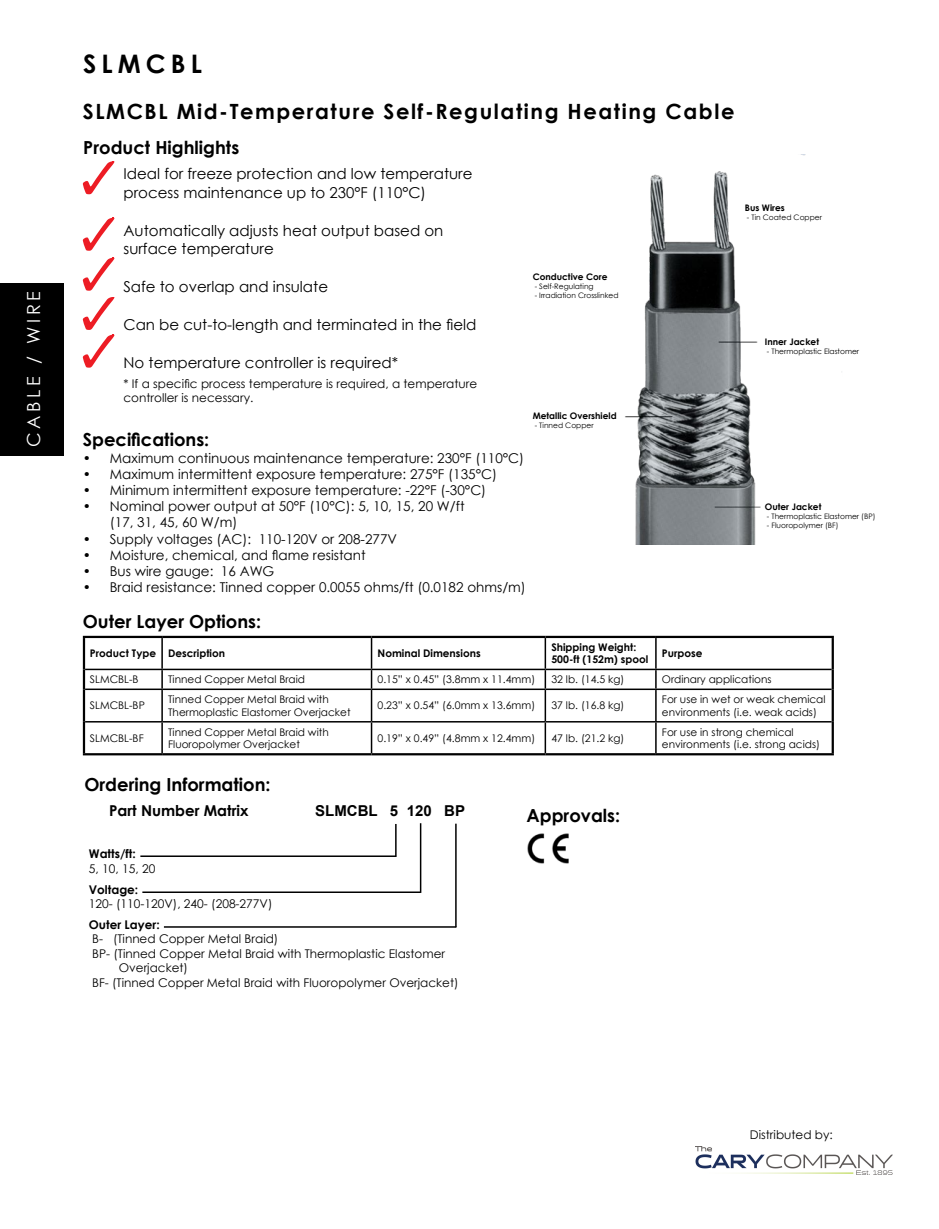
<style>
.page{position:relative;width:939px;height:1229px;background:#fff}
.page>*{position:absolute;margin:0;border:0;box-sizing:border-box;transform-origin:0 0}
.t1{font:700 25.5px "Century Gothic";letter-spacing:.2em;color:#000}
.t2{font:700 21px "Century Gothic";letter-spacing:.075em;color:#000}
.t3{font:700 18px "Century Gothic";color:#000}
.t4{font:18px "Century Gothic";letter-spacing:.2em;color:#fff}
.t5{font:15px/18.9px "Century Gothic";color:#000}
.t6{font:700 15px "Century Gothic";color:#000}
.t7{font:700 15px "Arial";color:#000}
.t8{font:13.5px/16.2px "Century Gothic";color:#000}
.t9{font:12px/14.4px "Century Gothic";color:#000}
.t10{font:700 12px "Century Gothic";color:#000}
.t11{font:10.5px/12.6px "Century Gothic";color:#000}
.t12{font:700 10.5px "Century Gothic";color:#000}
.t13{font:700 9px "Century Gothic";color:#000}
.t14{font:7.5px "Century Gothic";color:#000}
.s1{color:#000101}
</style>
<div class="page">
<hr style="left:161px;top:638px;width:2px;height:30px;background:#000">
<hr style="left:370px;top:638px;width:2px;height:30px;background:#000">
<hr style="left:544px;top:638px;width:2px;height:30px;background:#000">
<hr style="left:655px;top:638px;width:1px;height:30px;background:#000">
<hr style="left:85px;top:668px;width:77px;height:2px;background:#000">
<hr style="left:162px;top:668px;width:209px;height:2px;background:#000">
<svg style="left:161px;top:670px;width:2px;height:18px"></svg>
<hr style="left:655px;top:668px;width:176px;height:2px;background:#000">
<hr style="left:85px;top:688px;width:77px;height:2px;background:#000">
<hr style="left:162px;top:688px;width:209px;height:2px;background:#000">
<hr style="left:161px;top:690px;width:2px;height:31px;background:#000">
<hr style="left:655px;top:688px;width:176px;height:2px;background:#000">
<hr style="left:85px;top:721px;width:77px;height:1px;background:#000">
<hr style="left:162px;top:721px;width:209px;height:1px;background:#000">
<hr style="left:161px;top:722px;width:2px;height:31px;background:#000">
<hr style="left:655px;top:721px;width:176px;height:1px;background:#000">
<hr style="left:371px;top:668px;width:174px;height:2px;background:#000">
<svg style="left:370px;top:670px;width:2px;height:18px"></svg>
<hr style="left:370px;top:690px;width:2px;height:31px;background:#000">
<hr style="left:370px;top:722px;width:2px;height:31px;background:#000">
<hr style="left:545px;top:668px;width:110px;height:2px;background:#000">
<svg style="left:544px;top:670px;width:2px;height:18px"></svg>
<svg style="left:655px;top:670px;width:1px;height:18px"></svg>
<hr style="left:371px;top:688px;width:174px;height:2px;background:#000">
<hr style="left:371px;top:721px;width:174px;height:1px;background:#000">
<hr style="left:545px;top:688px;width:110px;height:2px;background:#000">
<hr style="left:544px;top:690px;width:2px;height:31px;background:#000">
<hr style="left:655px;top:690px;width:1px;height:31px;background:#000">
<hr style="left:545px;top:721px;width:110px;height:1px;background:#000">
<hr style="left:544px;top:722px;width:2px;height:31px;background:#000">
<hr style="left:655px;top:722px;width:1px;height:31px;background:#000">
<hr style="left:83px;top:636px;width:79px;height:2px;background:#000">
<hr style="left:83px;top:638px;width:2px;height:31px;background:#000">
<hr style="left:162px;top:636px;width:209px;height:2px;background:#000">
<hr style="left:371px;top:636px;width:174px;height:2px;background:#000">
<hr style="left:545px;top:636px;width:110px;height:2px;background:#000">
<hr style="left:655px;top:636px;width:178px;height:2px;background:#000">
<hr style="left:831px;top:638px;width:2px;height:31px;background:#000">
<hr style="left:83px;top:669px;width:2px;height:20px;background:#000">
<hr style="left:831px;top:669px;width:2px;height:20px;background:#000">
<hr style="left:83px;top:689px;width:2px;height:33px;background:#000">
<hr style="left:831px;top:689px;width:2px;height:33px;background:#000">
<hr style="left:83px;top:722px;width:2px;height:31px;background:#000">
<hr style="left:831px;top:722px;width:2px;height:31px;background:#000">
<hr style="left:83px;top:753px;width:79px;height:2px;background:#000">
<hr style="left:162px;top:753px;width:209px;height:2px;background:#000">
<hr style="left:371px;top:753px;width:174px;height:2px;background:#000">
<hr style="left:545px;top:753px;width:110px;height:2px;background:#000">
<hr style="left:655px;top:753px;width:178px;height:2px;background:#000">
<svg style="left:83px;top:161px;width:31px;height:33px"></svg>
<svg style="left:83px;top:218px;width:31px;height:33px"></svg>
<svg style="left:83px;top:258px;width:31px;height:33px"></svg>
<hr style="left:140px;top:855px;width:256px;height:2px;background:#000">
<hr style="left:395px;top:824px;width:1px;height:33px;background:#000">
<hr style="left:142px;top:891px;width:278px;height:2px;background:#000">
<hr style="left:420px;top:823px;width:1px;height:70px;background:#000">
<hr style="left:164px;top:926px;width:292px;height:1px;background:#000">
<hr style="left:455px;top:823px;width:1px;height:104px;background:#000">
<img style="left:625px;top:154px;width:217px;height:390px">
<svg style="left:83px;top:297px;width:31px;height:71px"></svg>
<img style="left:527px;top:833px;width:42px;height:31px">
<div style="left:0;top:283px;width:64px;height:172px;background:#000"></div>
<img style="left:695px;top:1146px;width:197px;height:28px">
<h3 class="t4" style="left:21px;top:447px;width:157px;rotate:-90deg">CABLE / WIRE</h3>
<h1 class="t1" style="left:83px;top:45px;width:120px">SLMCBL</h1>
<p class="t2" style="left:83px;top:95px;width:653px">SLMCBL Mid-Temperature Self-Regulating Heating Cable</p>
<p class="t3" style="left:83px;top:134px;width:157px">Product Highlights</p>
<p class="t5" style="left:123px;top:164px;width:350px">Ideal for freeze protection and low temperature process maintenance up to 230°F (110°C)</p>
<p class="t5" style="left:123px;top:220px;width:321px">Automatically adjusts heat output based on surface temperature</p>
<p class="t5" style="left:123px;top:277px;width:206px">Safe to overlap and insulate</p>
<p class="t5" style="left:123px;top:315px;width:354px">Can be cut-to-length and terminated in the field</p>
<p class="t5" style="left:123px;top:352px;width:276px">No temperature controller is required*</p>
<p class="t9" style="left:123px;top:376px;width:355px">* If a specific process temperature is required, a temperature controller is necessary.</p>
<p class="t3" style="left:83px;top:426px;width:128px">Specifications:</p>
<p class="t8" style="left:83px;top:449px;width:443px">• Maximum continuous maintenance temperature: 230°F (110°C)</p>
<p class="t8" style="left:83px;top:465px;width:415px">• Maximum intermittent exposure temperature: 275°F (135°C)</p>
<p class="t8" style="left:83px;top:482px;width:405px">• Minimum intermittent exposure temperature: -22°F (-30°C)</p>
<p class="t8" style="left:110px;top:498px;width:356px;text-indent:-27px">• Nominal power output at 50°F (10°C): 5, 10, 15, 20 W/f<span class="s1">t (17, 31, 45, 60 W/m)</span></p>
<p class="t8" style="left:83px;top:530px;width:315px">• Supply voltages (AC): 110-120V or 208-277V</p>
<p class="t8" style="left:83px;top:546px;width:284px">• Moisture, chemical, and flame resistant</p>
<p class="t8" style="left:83px;top:563px;width:193px">• Bus wire gauge: 16 AWG</p>
<p class="t8" style="left:83px;top:579px;width:444px">• Braid resistance: Tinned copper 0.0055 ohms/ft (0.0182 ohms/m)</p>
<p class="t3" style="left:83px;top:608px;width:180px">Outer Layer Options:</p>
<p class="t12" style="left:90px;top:645px;width:68px">Product Type</p>
<p class="t12" style="left:168px;top:645px;width:58px">Description</p>
<p class="t12" style="left:377px;top:645px;width:105px">Nominal Dimensions</p>
<p class="t13" style="left:532px;top:270px;width:76px">Conductive Core</p>
<p class="t14" style="left:534px;top:281px;width:60px">- Self-Regulating</p>
<p class="t14" style="left:534px;top:290px;width:85px">- Irradiation Crosslinked</p>
<p class="t13" style="left:532px;top:409px;width:85px">Metallic Overshield</p>
<p class="t14" style="left:534px;top:420px;width:60px">- Tinned Copper</p>
<p class="t12" style="left:551px;top:639px;width:86px">Shipping Weight:</p>
<p class="t12" style="left:551px;top:651px;width:99px">500-ft (152m) spool</p>
<p class="t12" style="left:661px;top:645px;width:42px">Purpose</p>
<p class="t13" style="left:744px;top:200px;width:41px">Bus Wires</p>
<p class="t14" style="left:746px;top:212px;width:77px">- Tin Coated Copper</p>
<p class="t13" style="left:764px;top:335px;width:56px">Inner Jacket</p>
<p class="t14" style="left:766px;top:346px;width:94px">- Thermoplastic Elastomer</p>
<p class="t13" style="left:764px;top:500px;width:58px">Outer Jacket</p>
<p class="t14" style="left:766px;top:511px;width:110px">- Thermoplastic Elastomer (BP)</p>
<p class="t14" style="left:766px;top:520px;width:73px">- Fluoropolymer (BF)</p>
<p class="t11" style="left:90px;top:673px;width:50px">SLMCBL-B</p>
<p class="t11" style="left:168px;top:673px;width:138px">Tinned Copper Metal Braid</p>
<p class="t11" style="left:377px;top:673px;width:159px">0.15” x 0.45” (3.8mm x 11.4mm)</p>
<p class="t11" style="left:551px;top:673px;width:74px">32 lb. (14.5 kg)</p>
<p class="t11" style="left:661px;top:673px;width:111px">Ordinary applications</p>
<p class="t11" style="left:90px;top:699px;width:56px">SLMCBL-BP</p>
<p class="t11" style="left:168px;top:693px;width:162px">Tinned Copper Metal Braid with</p>
<p class="t11" style="left:168px;top:705px;width:184px">Thermoplastic Elastomer Overjacket</p>
<p class="t11" style="left:377px;top:699px;width:159px">0.23” x 0.54” (6.0mm x 13.6mm)</p>
<p class="t11" style="left:551px;top:699px;width:74px">37 lb. (16.8 kg)</p>
<p class="t11" style="left:661px;top:693px;width:165px">For use in wet or weak chemical environments (i.e. weak acids)</p>
<p class="t11" style="left:90px;top:731px;width:55px">SLMCBL-BF</p>
<p class="t11" style="left:168px;top:725px;width:162px">Tinned Copper Metal Braid with</p>
<p class="t11" style="left:168px;top:738px;width:133px">Fluoropolymer Overjacket</p>
<p class="t3" style="left:84px;top:771px;width:188px">Ordering Information:</p>
<p class="t11" style="left:377px;top:731px;width:159px">0.19” x 0.49” (4.8mm x 12.4mm)</p>
<p class="t11" style="left:551px;top:731px;width:74px">47 lb. (21.2 kg)</p>
<p class="t11" style="left:661px;top:725px;width:159px">For use in strong chemical environments (i.e. strong acids)</p>
<p class="t6" style="left:109px;top:799px;width:141px">Part Number Matrix</p>
<p class="t7" style="left:315px;top:800px;width:151px">SLMCBL 5 120 BP</p>
<p class="t10" style="left:89px;top:844px;width:49px">Watts/ft:</p>
<p class="t9" style="left:89px;top:861px;width:68px">5, 10, 15, 20</p>
<p class="t10" style="left:89px;top:880px;width:51px">Voltage:</p>
<p class="t9" style="left:89px;top:896px;width:185px">120- (110-120V), 240- (208-277V)</p>
<p class="t10" style="left:89px;top:915px;width:72px">Outer Layer:</p>
<p class="t9" style="left:92px;top:931px;width:188px">B- (Tinned Copper Metal Braid)</p>
<p class="t9" style="left:92px;top:946px;width:354px">BP- (Tinned Copper Metal Braid with Thermoplastic Elastomer</p>
<p class="t9" style="left:119px;top:960px;width:71px">Overjacket)</p>
<p class="t9" style="left:92px;top:975px;width:368px">BF- (Tinned Copper Metal Braid with Fluoropolymer Overjacket)</p>
<p class="t3" style="left:526px;top:801px;width:95px">Approvals:</p>
<p class="t9" style="left:749px;top:1126px;width:84px">Distributed by:</p>
</div>
